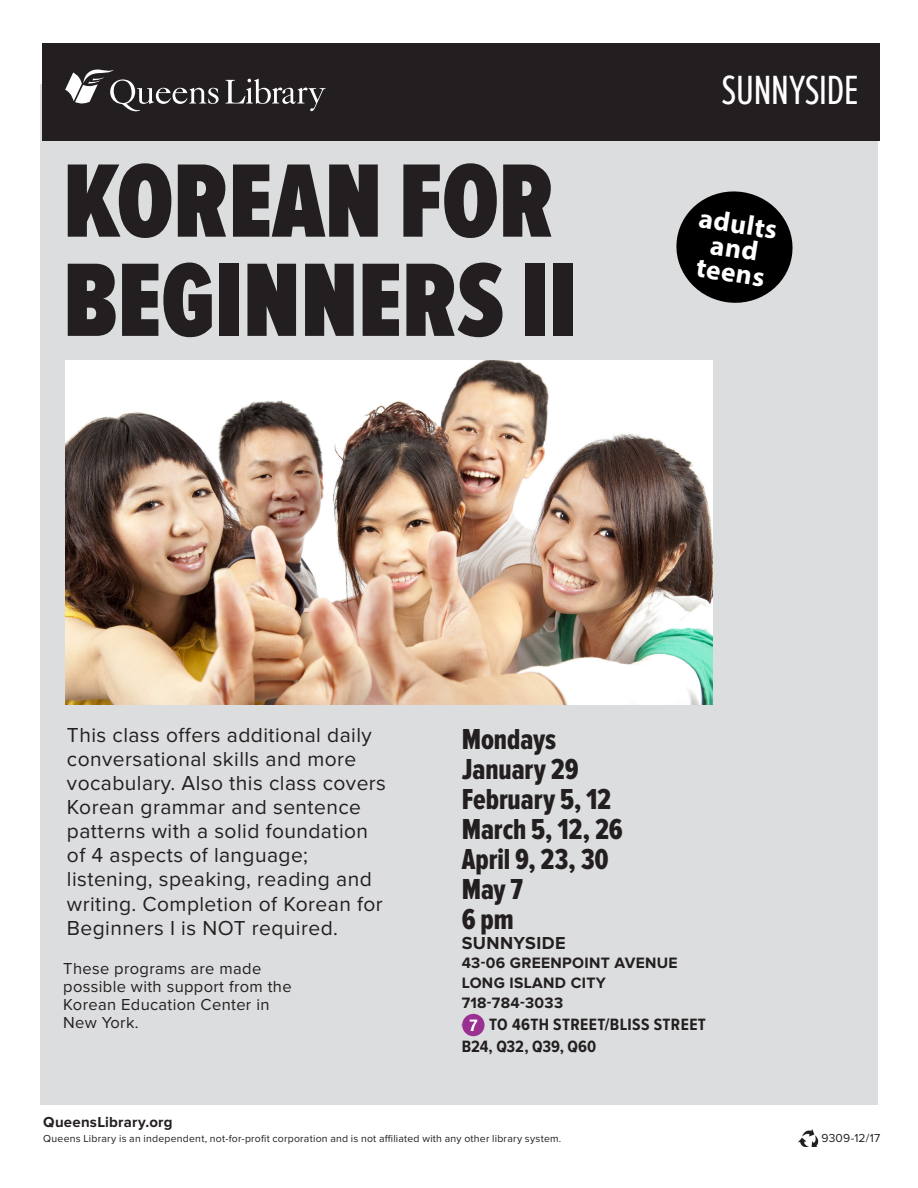
<style>
.page{position:relative;width:918px;height:1188px;background:#fff}
.page>*{position:absolute;margin:0;border:0;box-sizing:border-box;transform-origin:0 0}
.t1{font:900 108.15px "Proxima Nova Ex Cn";color:#231f20}
.category_name{font:42.3px "Proxima Nova Ex Cn";letter-spacing:-.02em;color:#fff}
.Dates{font:30px/30px "Proxima Nova Ex Cn Extrabld";color:#231f20}
.address{font:700 27.45px/24.5px "Myriad Pro";color:#fff;text-align:center}
.address-2{font:21px/24.2px "Proxima Nova";letter-spacing:.02em;color:#231f20}
.Branch_Name{font:700 18px "Proxima Nova";letter-spacing:.025em;color:#231f20}
.Branch_Name-2{font:700 16.95px "Proxima Nova Cond";letter-spacing:.015em;color:#231f20}
.Branch_Name-3{font:700 16.95px "Proxima Nova Cond";letter-spacing:-.005em;color:#231f20}
.address-3{font:16.5px/18px "Proxima Nova";letter-spacing:.02em;color:#231f20}
.Branch_Name-4{font:700 15.6px/19.8px "Proxima Nova";letter-spacing:.02em;color:#231f20}
.Footer_-_URL{font:700 15px "Proxima Nova";letter-spacing:.015em;color:#231f20}
.Footer_-_Secondary_T{font:12px "Proxima Nova";letter-spacing:.015em;color:#231f20}
.Footer_-_Secondary_T-2{font:10.5px "Proxima Nova";letter-spacing:.02em;color:#231f20}
</style>
<div class="page">
<div style="left:40px;top:85px;width:837px;height:1020px;background:#dcdddf"></div>
<img style="left:66px;top:361px;width:647px;height:343px">
<svg style="left:676px;top:191px;width:117px;height:112px"></svg>
<div style="left:43px;top:43px;width:837px;height:97px;background:#231f20"></div>
<svg style="left:226px;top:79px;width:100px;height:32px"></svg>
<svg style="left:65px;top:69px;width:154px;height:42px"></svg>
<img style="left:799px;top:1129px;width:19px;height:18px">
<div style="left:462px;top:1014px;width:23px;height:22px;background:#993092;border-radius:50%"></div>
<svg style="left:470px;top:1020px;width:7px;height:11px"></svg>
<p class="t1" style="left:63px;top:141px;width:492px">KOREAN FOR</p>
<p class="t1" style="left:63px;top:240px;width:515px">BEGINNERS II</p>
<p class="category_name" style="left:722px;top:66px;width:139px">SUNNYSIDE</p>
<p class="address" style="left:701px;top:205px;width:80px;rotate:9deg">adults and teens</p>
<p class="address-2" style="left:67px;top:723px;width:321px">This class offers additional daily conversational skills and more vocabulary. Also this class covers<br>Korean grammar and sentence patterns with a solid foundation of 4 aspects of language; listening, speaking, reading and writing. Completion of Korean for<br>Beginners I is NOT required.</p>
<p class="address-3" style="left:63px;top:960px;width:230px">These programs are made possible with support from the<br>Korean Education Center in<br>New York.</p>
<p class="Dates" style="left:462px;top:726px;width:96px">Mondays</p>
<p class="Dates" style="left:462px;top:756px;width:163px">January 29<br>February 5, 12<br>March 5, 12, 26<br>April 9, 23, 30</p>
<p class="Dates" style="left:462px;top:876px;width:63px">May 7</p>
<p class="Dates" style="left:462px;top:906px;width:54px">6 pm</p>
<p class="Branch_Name" style="left:462px;top:932px;width:105px">SUNNYSIDE</p>
<p class="Branch_Name-4" style="left:462px;top:954px;width:217px">43-06 GREENPOINT AVENUE<br>LONG ISLAND CITY<br>718-784-3033</p>
<p class="Branch_Name-2" style="left:489px;top:1015px;width:218px">TO 46TH STREET/BLISS STREET</p>
<p class="Branch_Name-3" style="left:462px;top:1037px;width:136px">B24, Q32, Q39, Q60</p>
<p class="Footer_-_URL" style="left:43px;top:1113px;width:131px">QueensLibrary.org</p>
<p class="Footer_-_Secondary_T-2" style="left:43px;top:1133px;width:520px">Queens Library is an independent, not-for-profit corporation and is not affiliated with any other library system.</p>
<p class="Footer_-_Secondary_T" style="left:821px;top:1132px;width:60px">9309-12/17</p>
</div>
